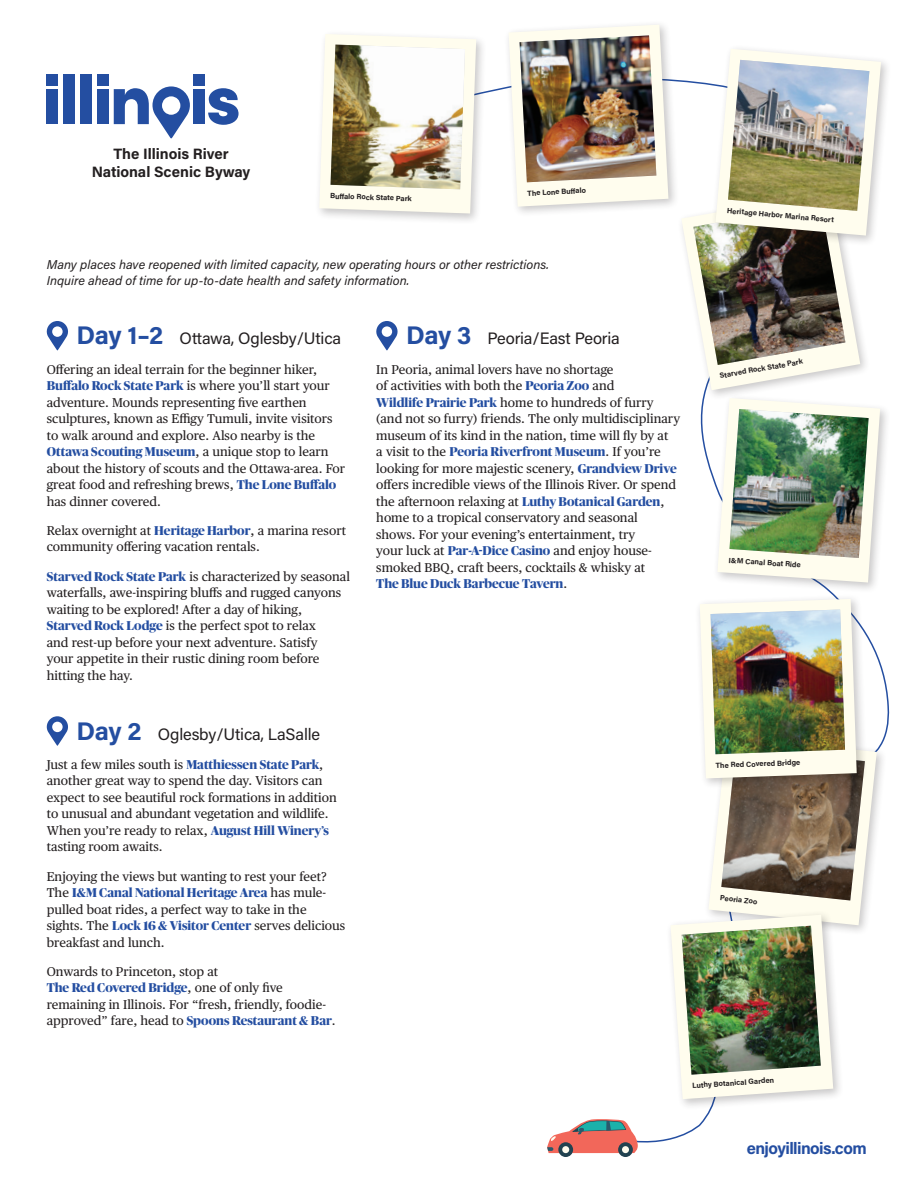
<style>
.page{position:relative;width:918px;height:1188px;background:#fff}
.page>*{position:absolute;margin:0;border:0;box-sizing:border-box;transform-origin:0 0}
.t1{font:16.5px "Acumin Pro";letter-spacing:-.01em;color:#231f20}
.t2{font:700 16.5px "Acumin Pro";letter-spacing:-.035em;color:#244ea1}
.t3{font:700 15px/18px "Acumin Pro";color:#231f20;text-align:center}
.t4{font:12.75px/16.5px "Publico Text";color:#231f20}
.t5{font:700 12.75px "Publico Banner";color:#244ea1}
.t6{font:italic 12.75px/16.5px "Acumin Pro";color:#231f20}
.t7{font:700 7.5px "Acumin Pro";color:#231f20}
.s1{font-weight:700;font-size:25.5px;color:#244ea1}
.s2{font-family:"Publico Banner";font-weight:700;color:#244ea1}
.s3{font-family:"Publico Text";font-weight:400;color:#231f20}
</style>
<div class="page">
<div style="left:677px;top:188px;width:194px;height:213px;background:#231f20;opacity:.25"></div>
<svg style="left:46px;top:321px;width:22px;height:29px"></svg>
<svg style="left:46px;top:716px;width:22px;height:30px"></svg>
<svg style="left:376px;top:321px;width:22px;height:29px"></svg>
<div style="left:504px;top:20px;width:175px;height:198px;background:#231f20;opacity:.25"></div>
<svg style="left:509px;top:25px;width:159px;height:182px"></svg>
<img style="left:520px;top:35px;width:136px;height:147px">
<div style="left:713px;top:393px;width:178px;height:200px;background:#231f20;opacity:.25"></div>
<svg style="left:717px;top:398px;width:163px;height:185px"></svg>
<img style="left:729px;top:409px;width:140px;height:149px">
<div style="left:711px;top:44px;width:181px;height:203px;background:#231f20;opacity:.25"></div>
<img style="left:681px;top:49px;width:200px;height:341px">
<img style="left:728px;top:60px;width:141px;height:151px">
<div style="left:704px;top:731px;width:183px;height:205px;background:#231f20;opacity:.25"></div>
<div style="left:315px;top:29px;width:172px;height:195px;background:#231f20;opacity:.25"></div>
<svg style="left:319px;top:34px;width:157px;height:180px;background:#faf8ec"></svg>
<img style="left:331px;top:45px;width:134px;height:144px">
<svg style="left:547px;top:599px;width:330px;height:558px"></svg>
<img style="left:682px;top:926px;width:139px;height:149px">
<div style="left:47px;top:89px;width:11px;height:35px;background:#244ea1"></div>
<div style="left:64px;top:74px;width:11px;height:50px;background:#244ea1"></div>
<div style="left:80px;top:74px;width:11px;height:50px;background:#244ea1"></div>
<div style="left:97px;top:89px;width:11px;height:35px;background:#244ea1"></div>
<div style="left:193px;top:89px;width:12px;height:35px;background:#244ea1"></div>
<svg style="left:208px;top:88px;width:31px;height:37px"></svg>
<div style="left:47px;top:74px;width:11px;height:11px;background:#244ea1"></div>
<div style="left:97px;top:74px;width:11px;height:11px;background:#244ea1"></div>
<div style="left:193px;top:74px;width:12px;height:11px;background:#244ea1"></div>
<svg style="left:114px;top:86px;width:76px;height:52px"></svg>
<p class="t3" style="left:92px;top:144px;width:160px">The Illinois River<br>National Scenic Byway</p>
<p class="t7" style="left:330px;top:191px;width:83px;rotate:2deg">Buff alo Rock State Park</p>
<p class="t7" style="left:527px;top:188px;width:60px;rotate:-3deg">The Lone Buff alo</p>
<p class="t6" style="left:47px;top:255px;width:504px">Many places have reopened with limited capacity, new operating hours or other restrictions.<br>Inquire ahead of time for up-to-date health and safety information.</p>
<p class="t1" style="left:77px;top:327px;width:266px"><span class="s1">Day 1–2</span> Ottawa, Oglesby/Utica</p>
<p class="t4" style="left:47px;top:360px;width:287px">Offering an ideal terrain for the beginner hiker, <span class="s2">Buffalo Rock State Park</span> is where you’ll start your adventure. Mounds representing five earthen sculptures, known as Effigy Tumuli, invite visitors to walk around and explore. Also nearby is the</p>
<p class="t5" style="left:47px;top:443px;width:283px">Ottawa Scouting Museum<span class="s3">, a unique stop to learn</span></p>
<p class="t4" style="left:47px;top:459px;width:300px">about the history of scouts and the Ottawa-area. For great food and refreshing brews, <span class="s2">The Lone Buffalo </span>has dinner covered.</p>
<p class="t4" style="left:47px;top:521px;width:301px">Relax overnight at <span class="s2">Heritage Harbor</span>, a marina resort community offering vacation rentals.</p>
<p class="t4" style="left:47px;top:567px;width:305px"><span class="s2">Starved Rock State Park</span> is characterized by seasonal waterfalls, awe-inspiring bluffs and rugged canyons waiting to be explored! After a day of hiking, <span class="s2">Starved Rock Lodge</span> is the perfect spot to relax<br>and rest-up before your next adventure. Satisfy<br>your appetite in their rustic dining room before hitting the hay.</p>
<p class="t1" style="left:77px;top:723px;width:245px"><span class="s1">Day 2</span> Oglesby/Utica, LaSalle</p>
<p class="t4" style="left:47px;top:755px;width:291px">Just a few miles south is <span class="s2">Matthiessen State Park</span>, another great way to spend the day. Visitors can expect to see beautiful rock formations in addition to unusual and abundant vegetation and wildlife.<br>When you’re ready to relax, <span class="s2">August Hill Winery’s </span>tasting room awaits.</p>
<p class="t4" style="left:47px;top:867px;width:281px">Enjoying the views but wanting to rest your feet?</p>
<p class="t5" style="left:47px;top:884px;width:281px"><span class="s3">The</span> I&amp;M Canal National Heritage Area <span class="s3">has mule-</span></p>
<p class="t4" style="left:47px;top:900px;width:300px">pulled boat rides, a perfect way to take in the sights. The <span class="s2">Lock 16 &amp; Visitor Center</span> serves delicious breakfast and lunch.</p>
<p class="t4" style="left:47px;top:962px;width:173px">Onwards to Princeton, stop at</p>
<p class="t5" style="left:47px;top:979px;width:238px">The Red Covered Bridge<span class="s3">, one of only five</span></p>
<p class="t4" style="left:47px;top:995px;width:290px">remaining in Illinois. For “fresh, friendly, foodie&shy;approved” fare, head to <span class="s2">Spoons Restaurant &amp; Bar</span>.</p>
<p class="t1" style="left:406px;top:327px;width:215px"><span class="s1">Day 3</span> Peoria/East Peoria</p>
<p class="t4" style="left:376px;top:360px;width:305px">In Peoria, animal lovers have no shortage<br>of activities with both the <span class="s2">Peoria Zoo</span> and<br><span class="s2">Wildlife Prairie Park</span> home to hundreds of furry (and not so furry) friends. The only multidisciplinary museum of its kind in the nation, time will fly by at</p>
<p class="t5" style="left:376px;top:443px;width:286px"><span class="s3">a visit to the</span> Peoria Riverfront Museum<span class="s3">. If you’re</span></p>
<p class="t4" style="left:376px;top:459px;width:302px">looking for more majestic scenery, <span class="s2">Grandview Drive </span>offers incredible views of the Illinois River. Or spend the afternoon relaxing at <span class="s2">Luthy Botanical Garden</span>, home to a tropical conservatory and seasonal shows. For your evening’s entertainment, try<br>your luck at <span class="s2">Par‑A‑Dice Casino</span> and enjoy house&shy;smoked BBQ, craft beers, cocktails &amp; whisky at</p>
<p class="t5" style="left:376px;top:575px;width:192px">The Blue Duck Barbecue Tavern<span class="s3">.</span></p>
<p class="t7" style="left:727px;top:205px;width:109px;rotate:5deg">Heritage Harbor Marina Resort</p>
<p class="t7" style="left:719px;top:371px;width:86px;rotate:-10deg">Starved Rock State Park</p>
<p class="t7" style="left:729px;top:555px;width:74px;rotate:4deg">I&amp;M Canal Boat Ride</p>
<p class="t7" style="left:716px;top:760px;width:86px;rotate:-2deg">The Red Covered Bridge</p>
<p class="t7" style="left:721px;top:893px;width:39px;rotate:6deg">Peoria Zoo</p>
<p class="t7" style="left:692px;top:1080px;width:84px;rotate:-4deg">Luthy Botanical Garden</p>
<p class="t2" style="left:747px;top:1137px;width:121px">enjoyillinois.com</p>
</div>
